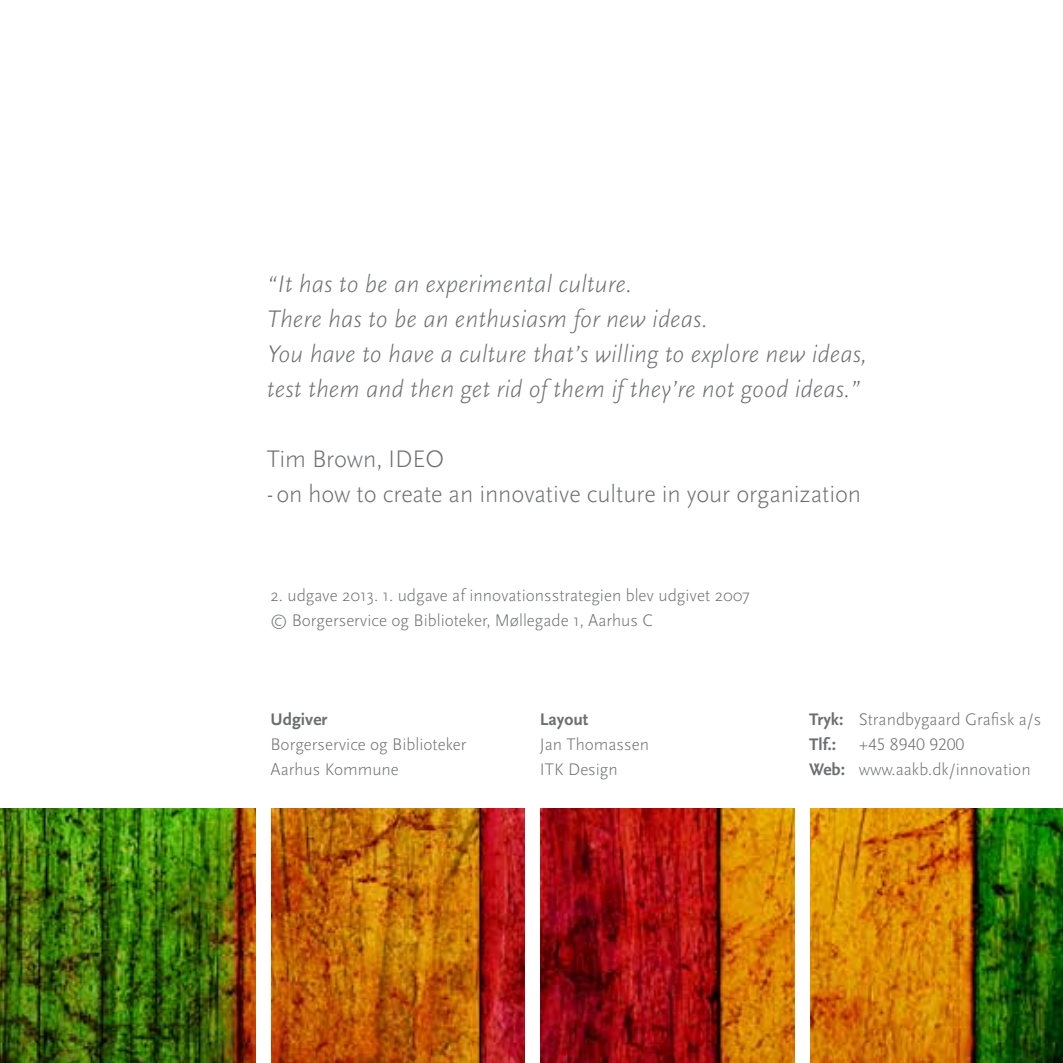
<style>
.page{position:relative;width:1063px;height:1063px;background:#fff}
.page>*{position:absolute;margin:0;border:0;box-sizing:border-box;transform-origin:0 0}
.t1{font:italic 300 25px/35px "Scala Sans OT";color:#6d6e71}
.t2{font:300 25px/35px "Scala Sans OT";letter-spacing:-.005em;color:#6d6e71}
.t3{font:300 17.5px/25px "Scala Sans OT";color:#6d6e71}
.t4{font:700 17.5px "Scala Sans OT";color:#6d6e71}
.s1{font-weight:700}
</style>
<div class="page">
<img style="left:0;top:808px;width:1063px;height:255px">
<div style="left:256px;top:0;width:15px;height:1063px;background:#fff"></div>
<div style="left:526px;top:0;width:14px;height:1063px;background:#fff"></div>
<div style="left:795px;top:0;width:14px;height:1063px;background:#fff"></div>
<h1 class="t1" style="left:267px;top:267px;width:602px">“It has to be an experimental culture.<br>There has to be an enthusiasm for new ideas.<br>You have to have a culture that’s willing to explore new ideas, test them and then get rid of them if they’re not good ideas.”</h1>
<h1 class="t2" style="left:267px;top:442px;width:596px">Tim Brown, IDEO<br>-on how to create an innovative culture in your organization</h1>
<p class="t3" style="left:271px;top:583px;width:481px">2. udgave 2013. 1. udgave af innovationsstrategien blev udgivet 2007 © Borgerservice og Biblioteker, Møllegade 1, Aarhus C</p>
<p class="t4" style="left:271px;top:709px;width:58px">Udgiver</p>
<p class="t3" style="left:271px;top:732px;width:197px">Borgerservice og Biblioteker<br>Aarhus Kommune</p>
<p class="t4" style="left:540px;top:709px;width:50px">Layout</p>
<p class="t3" style="left:540px;top:732px;width:111px">Jan Thomassen<br>ITK Design</p>
<p class="t3" style="left:809px;top:707px;width:234px"><span class="s1">Tryk:</span> Strandbygaard Grafisk a/s<br><span class="s1">Tlf.:</span></p>
<p class="t3" style="left:809px;top:732px;width:223px;text-indent:50px">+45 8940 9200<br><span class="s1">Web:</span> www.aakb.dk/innovation</p>
</div>
